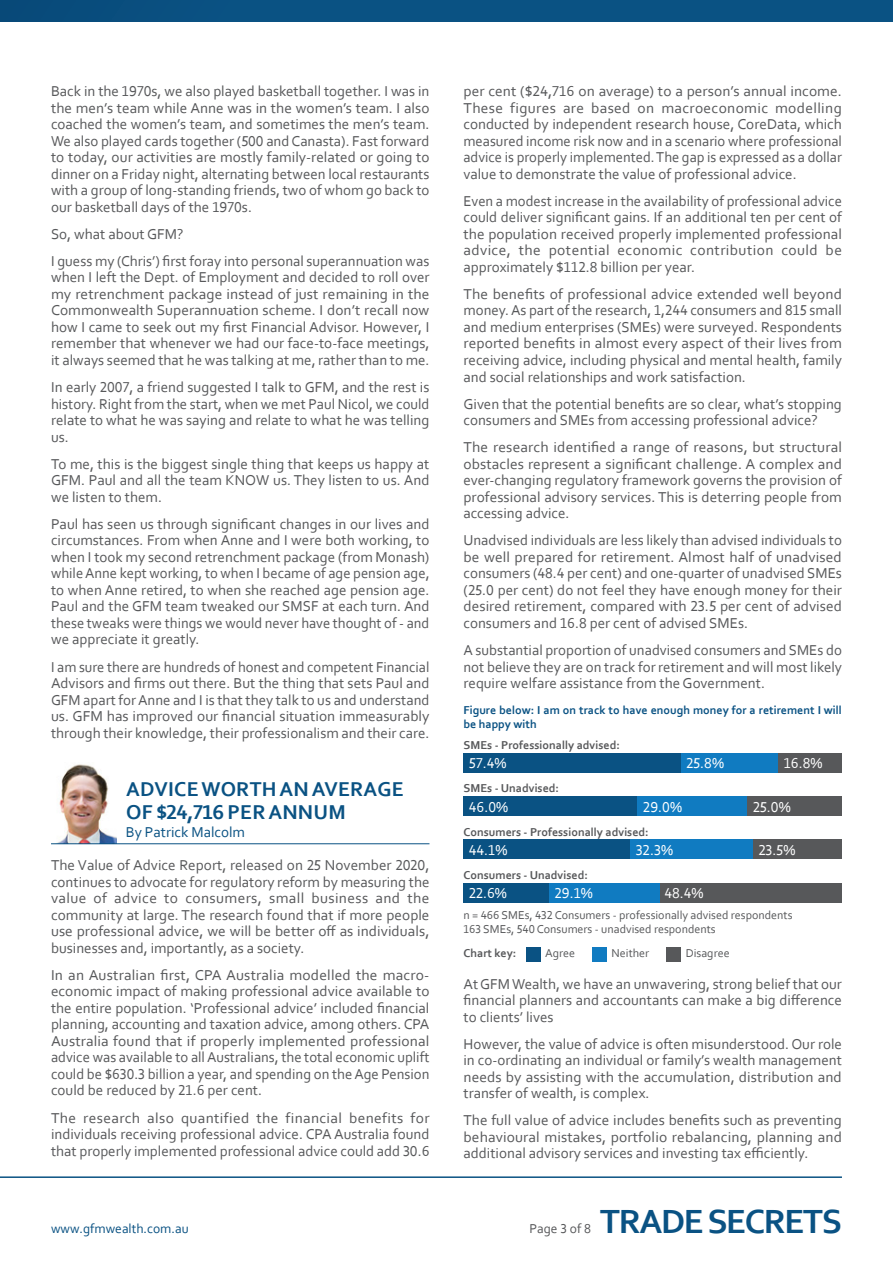
<style>
.page{position:relative;width:893px;height:1263px;background:#fff}
.page>*{position:absolute;margin:0;border:0;box-sizing:border-box;transform-origin:0 0}
.t1{font:700 35.1px "Corbel";letter-spacing:-.04em;color:#0a5283}
.Section_Titles__3_Li{font:700 21px/22.5px "Corbel GFM Custom";letter-spacing:.01em;color:#0a5283}
.Body_Copy{font:15px/16.5px "Corbel GFM Custom";color:#57585a;text-align:justify}
.Body_Copy-2{font:15px "Corbel GFM Custom";color:#fff}
.Section_Author{font:15px "Corbel GFM Custom";color:#0a5283}
.t2{font:13.5px "Corbel";color:#0a5283}
.t3{font:13.5px "Corbel";color:#57585a}
.Body_Copy-3{font:12px/14.4px "Corbel GFM Custom";color:#57585a}
.Body_Copy-4{font:700 12px "Corbel GFM Custom";color:#57585a}
.Body_Copy-5{font:700 12px/14.4px "Corbel GFM Custom";color:#0a5283}
</style>
<div class="page">
<div style="left:0;top:0;width:893px;height:21px;background:#0a5283"></div>
<hr style="left:0;top:1176px;width:842px;height:2px;background:#0a5283">
<img style="left:57px;top:764px;width:59px;height:79px">
<hr style="left:51px;top:843px;width:378px;height:1px;background:#0a5283">
<div style="left:526px;top:947px;width:15px;height:15px;background:#0a5283"></div>
<div style="left:592px;top:947px;width:15px;height:15px;background:#107bc1"></div>
<div style="left:666px;top:947px;width:15px;height:15px;background:#57585a"></div>
<div style="left:463px;top:753px;width:218px;height:19px;background:#0a5283"></div>
<div style="left:681px;top:753px;width:97px;height:19px;background:#107bc1"></div>
<div style="left:778px;top:753px;width:64px;height:19px;background:#57585a"></div>
<div style="left:463px;top:796px;width:175px;height:20px;background:#0a5283"></div>
<div style="left:638px;top:796px;width:109px;height:20px;background:#107bc1"></div>
<div style="left:747px;top:796px;width:95px;height:20px;background:#57585a"></div>
<div style="left:753px;top:840px;width:89px;height:19px;background:#57585a"></div>
<div style="left:630px;top:840px;width:123px;height:19px;background:#107bc1"></div>
<div style="left:463px;top:840px;width:167px;height:19px;background:#0a5283"></div>
<div style="left:659px;top:883px;width:183px;height:19px;background:#57585a"></div>
<div style="left:549px;top:883px;width:110px;height:19px;background:#107bc1"></div>
<div style="left:463px;top:883px;width:86px;height:19px;background:#0a5283"></div>
<p class="Body_Copy" style="left:51px;top:83px;width:380px">Back in the 1970s, we also played basketball together. I was in the men’s team while Anne was in the women’s team. I also coached the women’s team, and sometimes the men’s team.<br>We also played cards together (500 and Canasta). Fast forward to today, our activities are mostly family-related or going to dinner on a Friday night, alternating between local restaurants with a group of long-standing friends, two of whom go back to our basketball days of the 1970s.</p>
<p class="Body_Copy" style="left:51px;top:225px;width:134px">So, what about GFM?</p>
<p class="Body_Copy" style="left:51px;top:252px;width:380px">I guess my (Chris’) first foray into personal superannuation was when I left the Dept. of Employment and decided to roll over my retrenchment package instead of just remaining in the Commonwealth Superannuation scheme. I don’t recall now how I came to seek out my first Financial Advisor. However, I remember that whenever we had our face-to-face meetings, it always seemed that he was talking at me, rather than to me.</p>
<p class="Body_Copy" style="left:51px;top:378px;width:380px">In early 2007, a friend suggested I talk to GFM, and the rest is history. Right from the start, when we met Paul Nicol, we could relate to what he was saying and relate to what he was telling us.</p>
<p class="Body_Copy" style="left:51px;top:455px;width:380px">To me, this is the biggest single thing that keeps us happy at GFM. Paul and all the team KNOW us. They listen to us. And we listen to them.</p>
<p class="Body_Copy" style="left:51px;top:515px;width:380px">Paul has seen us through significant changes in our lives and circumstances. From when Anne and I were both working, to when I took my second retrenchment package (from Monash) while Anne kept working, to when I became of age pension age, to when Anne retired, to when she reached age pension age.<br>Paul and the GFM team tweaked our SMSF at each turn. And these tweaks were things we would never have thought of - and we appreciate it greatly.</p>
<p class="Body_Copy" style="left:51px;top:658px;width:380px">I am sure there are hundreds of honest and competent Financial Advisors and firms out there. But the thing that sets Paul and GFM apart for Anne and I is that they talk to us and understand us. GFM has improved our financial situation immeasurably through their knowledge, their professionalism and their care.</p>
<p class="Section_Titles__3_Li" style="left:126px;top:777px;width:279px">ADVICE WORTH AN AVERAGE<br>OF $24,716 PER ANNUM</p>
<p class="Section_Author" style="left:126px;top:822px;width:121px">By Patrick Malcolm</p>
<p class="Body_Copy" style="left:51px;top:857px;width:380px">The Value of Advice Report, released on 25 November 2020, continues to advocate for regulatory reform by measuring the value of advice to consumers, small business and the community at large. The research found that if more people use professional advice, we will be better off as individuals, businesses and, importantly, as a society.</p>
<p class="Body_Copy" style="left:51px;top:966px;width:380px">In an Australian first, CPA Australia modelled the macro&shy;economic impact of making professional advice available to the entire population. ‘Professional advice’ included financial planning, accounting and taxation advice, among others. CPA Australia found that if properly implemented professional advice was available to all Australians, the total economic uplift could be $630.3 billion a year, and spending on the Age Pension could be reduced by 21.6 per cent.</p>
<p class="Body_Copy" style="left:51px;top:1109px;width:380px">The research also quantified the financial benefits for individuals receiving professional advice. CPA Australia found that properly implemented professional advice could add 30.6</p>
<p class="Body_Copy" style="left:463px;top:83px;width:380px">per cent ($24,716 on average) to a person’s annual income.<br>These figures are based on macroeconomic modelling conducted by independent research house, CoreData, which measured income risk now and in a scenario where professional advice is properly implemented. The gap is expressed as a dollar value to demonstrate the value of professional advice.</p>
<p class="Body_Copy" style="left:463px;top:192px;width:380px">Even a modest increase in the availability of professional advice could deliver significant gains. If an additional ten per cent of the population received properly implemented professional advice, the potential economic contribution could be approximately $112.8 billion per year.</p>
<p class="Body_Copy" style="left:463px;top:285px;width:380px">The benefits of professional advice extended well beyond money. As part of the research, 1,244 consumers and 815 small and medium enterprises (SMEs) were surveyed. Respondents reported benefits in almost every aspect of their lives from receiving advice, including physical and mental health, family and social relationships and work satisfaction.</p>
<p class="Body_Copy" style="left:463px;top:395px;width:380px">Given that the potential benefits are so clear, what’s stopping consumers and SMEs from accessing professional advice?</p>
<p class="Body_Copy" style="left:463px;top:439px;width:380px">The research identified a range of reasons, but structural obstacles represent a significant challenge. A complex and ever-changing regulatory framework governs the provision of professional advisory services. This is deterring people from accessing advice.</p>
<p class="Body_Copy" style="left:463px;top:532px;width:380px">Unadvised individuals are less likely than advised individuals to be well prepared for retirement. Almost half of unadvised consumers (48.4 per cent) and one-quarter of unadvised SMEs (25.0 per cent) do not feel they have enough money for their desired retirement, compared with 23.5 per cent of advised consumers and 16.8 per cent of advised SMEs.</p>
<p class="Body_Copy" style="left:463px;top:641px;width:380px">A substantial proportion of unadvised consumers and SMEs do not believe they are on track for retirement and will most likely require welfare assistance from the Government.</p>
<p class="Body_Copy-5" style="left:463px;top:702px;width:380px">Figure below: I am on track to have enough money for a retirement I will be happy with</p>
<p class="Body_Copy-4" style="left:463px;top:738px;width:158px">SMEs - Professionally advised:</p>
<p class="Body_Copy-2" style="left:469px;top:754px;width:39px">57.4%</p>
<p class="Body_Copy-2" style="left:686px;top:754px;width:40px">25.8%</p>
<p class="Body_Copy-2" style="left:784px;top:754px;width:40px">16.8%</p>
<p class="Body_Copy-4" style="left:463px;top:781px;width:97px">SMEs - Unadvised:</p>
<p class="Body_Copy-2" style="left:469px;top:797px;width:41px">46.0%</p>
<p class="Body_Copy-2" style="left:643px;top:797px;width:41px">29.0%</p>
<p class="Body_Copy-2" style="left:753px;top:797px;width:40px">25.0%</p>
<p class="Body_Copy-4" style="left:463px;top:824px;width:187px">Consumers - Professionally advised:</p>
<p class="Body_Copy-2" style="left:469px;top:841px;width:40px">44.1%</p>
<p class="Body_Copy-2" style="left:636px;top:841px;width:39px">32.3%</p>
<p class="Body_Copy-2" style="left:758px;top:841px;width:39px">23.5%</p>
<p class="Body_Copy-4" style="left:463px;top:867px;width:126px">Consumers - Unadvised:</p>
<p class="Body_Copy-2" style="left:469px;top:884px;width:40px">22.6%</p>
<p class="Body_Copy-2" style="left:554px;top:884px;width:40px">29.1%</p>
<p class="Body_Copy-2" style="left:664px;top:884px;width:41px">48.4%</p>
<p class="Body_Copy-3" style="left:463px;top:907px;width:331px">n = 466 SMEs, 432 Consumers - professionally advised respondents<br>163 SMEs, 540 Consumers - unadvised respondents</p>
<p class="Body_Copy-4" style="left:463px;top:946px;width:54px">Chart key:</p>
<p class="Body_Copy-3" style="left:545px;top:946px;width:31px">Agree</p>
<p class="Body_Copy-3" style="left:612px;top:946px;width:39px">Neither</p>
<p class="Body_Copy-3" style="left:686px;top:946px;width:45px">Disagree</p>
<p class="Body_Copy" style="left:463px;top:975px;width:380px">At GFM Wealth, we have an unwavering, strong belief that our financial planners and accountants can make a big difference to clients’ lives</p>
<p class="Body_Copy" style="left:463px;top:1035px;width:380px">However, the value of advice is often misunderstood. Our role in co-ordinating an individual or family’s wealth management needs by assisting with the accumulation, distribution and transfer of wealth, is complex.</p>
<p class="Body_Copy" style="left:463px;top:1112px;width:380px">The full value of advice includes benefits such as preventing behavioural mistakes, portfolio rebalancing, planning and additional advisory services and investing tax efficiently.</p>
<p class="t2" style="left:51px;top:1220px;width:139px">www.gfmwealth.com.au</p>
<p class="t3" style="left:529px;top:1220px;width:63px">Page 3 of 8</p>
<p class="t1" style="left:600px;top:1200px;width:243px">TRADE SECRETS</p>
</div>
